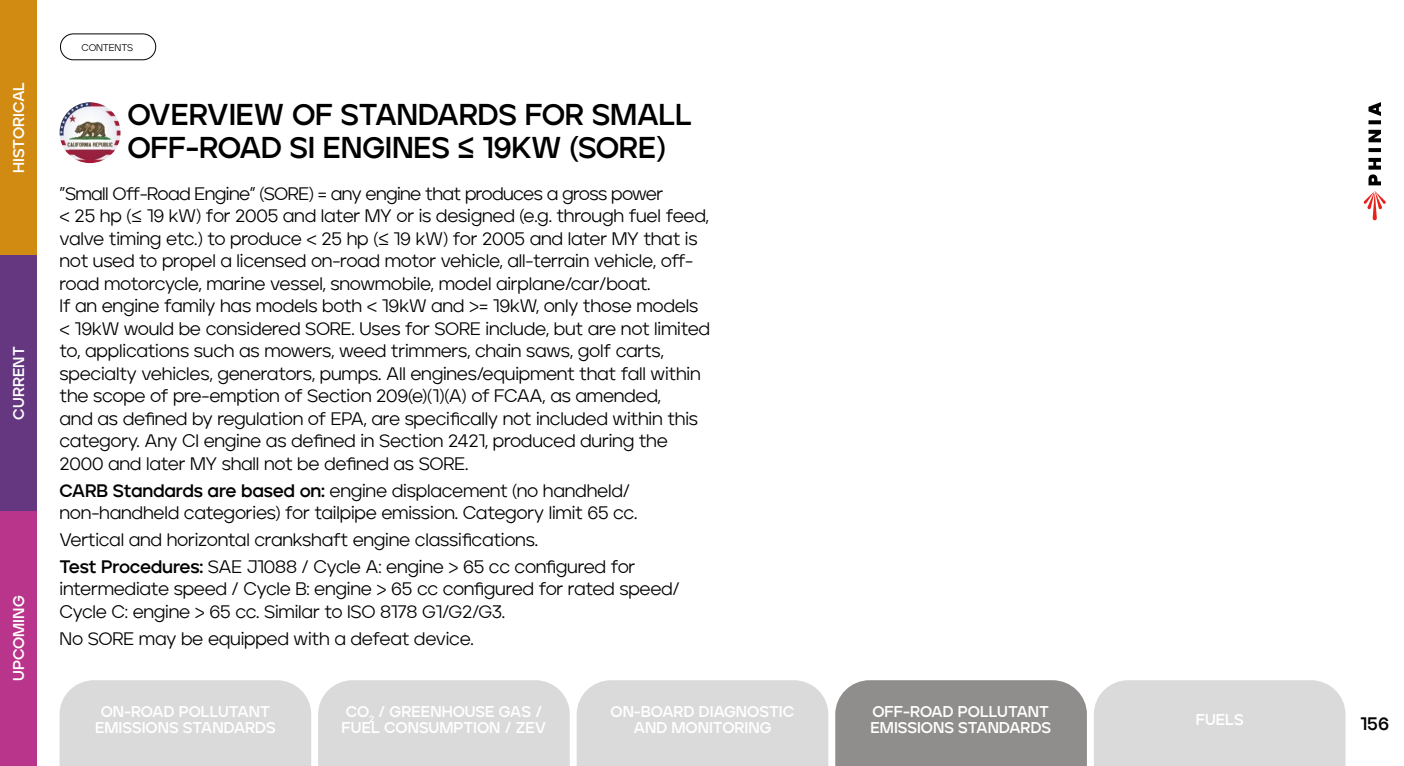
<style>
.page{position:relative;width:1404px;height:766px;background:#fff}
.page>*{position:absolute;margin:0;border:0;box-sizing:border-box;transform-origin:0 0}
.t1{font:700 30px/33px "Jeko";letter-spacing:-.01em;color:#000}
.t2{font:18px/22.5px "Jeko";letter-spacing:-.015em;color:#000}
.t3{font:700 18px "Jeko";color:#000}
.t4{font:700 15.6px/16.8px "Jeko";color:#fff;text-align:center}
.t5{font:9.6px "Jeko";letter-spacing:-.01em;color:#000}
.s1{font-weight:700}
</style>
<div class="page">
<div style="left:0;top:510px;width:37px;height:255px;background:#b9348b"></div>
<div style="left:0;top:255px;width:37px;height:255px;background:#643780"></div>
<div style="left:0;top:0;width:37px;height:255px;background:#d18a12"></div>
<svg style="left:1363px;top:191px;width:22px;height:29px"></svg>
<svg style="left:1368px;top:102px;width:12px;height:83px"></svg>
<div style="left:318px;top:680px;width:251px;height:85px;background:#dadada"></div>
<div style="left:576px;top:680px;width:252px;height:85px;background:#dadada"></div>
<div style="left:835px;top:680px;width:251px;height:85px;background:#908d8d"></div>
<div style="left:1094px;top:680px;width:251px;height:85px;background:#dadada"></div>
<div style="left:60px;top:680px;width:251px;height:85px;background:#dadada"></div>
<img style="left:60px;top:102px;width:60px;height:61px;border-radius:30px">
<div style="left:60px;top:33px;width:96px;height:27px;border:1px solid #000;border-radius:13px"></div>
<p class="t4" style="left:10px;top:173px;width:93px;rotate:-90deg">HISTORICAL</p>
<p class="t4" style="left:10px;top:419px;width:75px;rotate:-90deg">CURRENT</p>
<p class="t4" style="left:10px;top:680px;width:87px;rotate:-90deg">UPCOMING</p>
<p class="t5" style="left:82px;top:42px;width:53px">CONTENTS</p>
<h1 class="t1" style="left:128px;top:98px;width:566px">OVERVIEW OF STANDARDS FOR SMALL<br>OFF-ROAD SI ENGINES ≤ 19KW (SORE)</h1>
<p class="t2" style="left:60px;top:182px;width:652px">”Small Off-Road Engine” (SORE) = any engine that produces a gross power<br>&lt; 25 hp (≤ 19 kW) for 2005 and later MY or is designed (e.g. through fuel feed, valve timing etc.) to produce &lt; 25 hp (≤ 19 kW) for 2005 and later MY that is not used to propel a licensed on-road motor vehicle, all-terrain vehicle, off&shy;road motorcycle, marine vessel, snowmobile, model airplane/car/boat.<br>If an engine family has models both &lt; 19kW and &gt;= 19kW, only those models &lt; 19kW would be considered SORE. Uses for SORE include, but are not limited to, applications such as mowers, weed trimmers, chain saws, golf carts, specialty vehicles, generators, pumps. All engines/equipment that fall within the scope of pre-emption of Section 209(e)(1)(A) of FCAA, as amended,<br>and as defined by regulation of EPA, are specifically not included within this category. Any CI engine as defined in Section 2421, produced during the 2000 and later MY shall not be defined as SORE.</p>
<p class="t2" style="left:60px;top:479px;width:579px"><span class="s1">CARB Standards are based on:</span> engine displacement (no handheld/ non-handheld categories) for tailpipe emission. Category limit 65 cc.</p>
<p class="t2" style="left:60px;top:526px;width:577px;line-height:26.7px">Vertical and horizontal crankshaft engine classifications.<br><span class="s1">Test Procedures:</span> SAE J1088 / Cycle A: engine &gt; 65 cc configured for</p>
<p class="t2" style="left:60px;top:577px;width:622px">intermediate speed / Cycle B: engine &gt; 65 cc configured for rated speed/<br>Cycle C: engine &gt; 65 cc. Similar to ISO 8178 G1/G2/G3.</p>
<p class="t2" style="left:60px;top:627px;width:415px">No SORE may be equipped with a defeat device.</p>
<p class="t4" style="left:95px;top:702px;width:182px">ON-ROAD POLLUTANT<br>EMISSIONS STANDARDS</p>
<p class="t4" style="left:341px;top:702px;width:206px;text-align:left">CO<sub>2</sub> / GREENHOUSE GAS /<br>FUEL CONSUMPTION / ZEV</p>
<p class="t4" style="left:610px;top:702px;width:185px">ON-BOARD DIAGNOSTIC<br>AND MONITORING</p>
<p class="t4" style="left:1195px;top:711px;width:49px">FUELS</p>
<p class="t4" style="left:870px;top:702px;width:182px;text-align:left">OFF-ROAD POLLUTANT<br>EMISSIONS STANDARDS</p>
<p class="t3" style="left:1360px;top:712px;width:30px">156</p>
</div>
